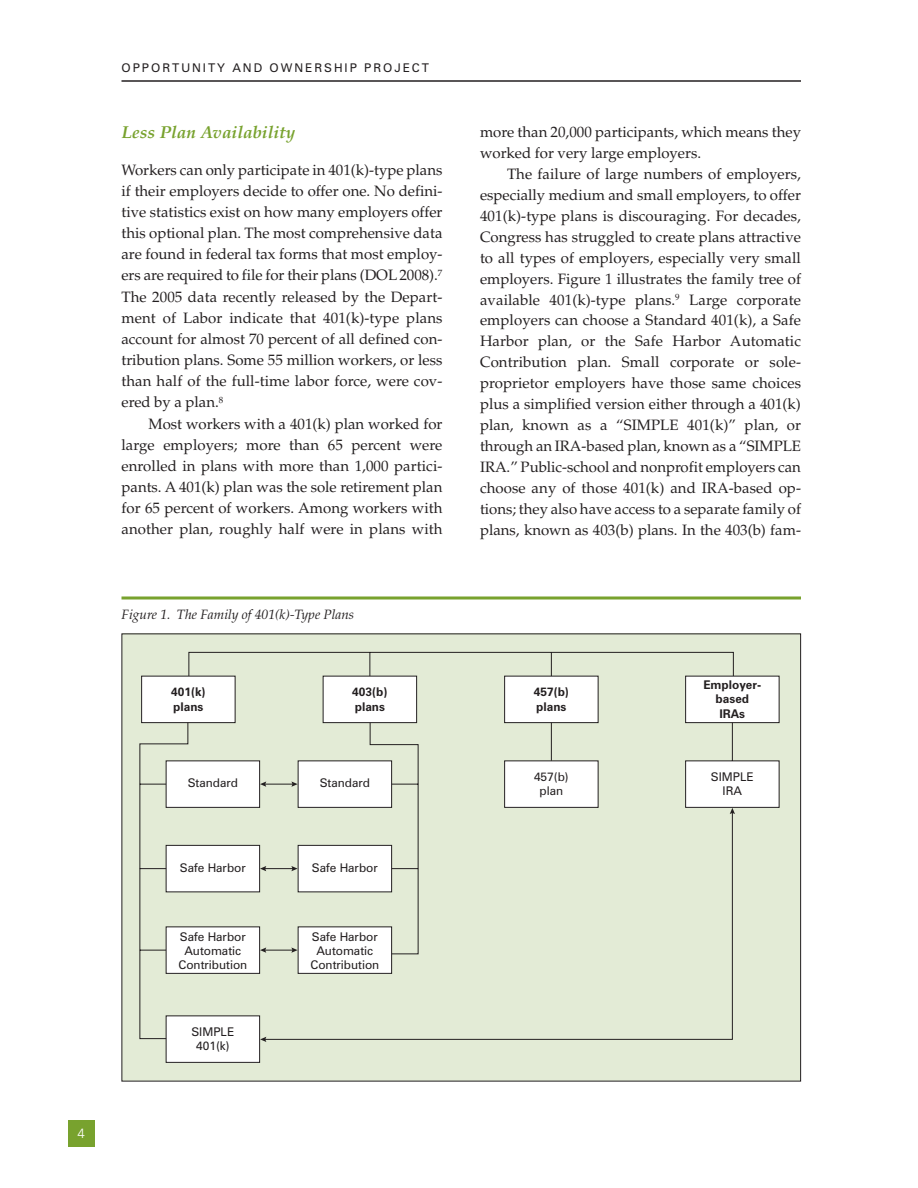
<style>
.page{position:relative;width:918px;height:1188px;background:#fff}
.page>*{position:absolute;margin:0;border:0;box-sizing:border-box;transform-origin:0 0}
.t1{font:italic 700 17.25px "Palatino";color:#78a22e}
.t2{font:15px "Palatino";color:#231f20}
.t3{font:italic 13.5px "Palatino";color:#231f20}
.t4{font:300 13.5px "Univers";color:#fff}
.t5{font:12px/14.4px "Zurich BT";color:#231f20;text-align:center}
.t6{font:700 12px/14.4px "Zurich BT";color:#231f20}
.t7{font:12px "Zurich BT";letter-spacing:.165em;color:#231f20}
</style>
<div class="page">
<hr style="left:122px;top:80px;width:679px;height:2px;background:#231f20">
<div style="left:68px;top:1120px;width:27px;height:28px;background:#78a22e"></div>
<div style="left:122px;top:634px;width:679px;height:447px;background:#e3ebd6"></div>
<hr style="left:122px;top:596px;width:679px;height:3px;background:#78a22e">
<div style="left:166px;top:1016px;width:94px;height:46px;background:#fff"></div>
<div style="left:166px;top:1016px;width:94px;height:47px;border:1px solid #231f20"></div>
<svg style="left:140px;top:652px;width:640px;height:387px"></svg>
<svg style="left:291px;top:781px;width:7px;height:6px"></svg>
<svg style="left:260px;top:781px;width:6px;height:6px"></svg>
<svg style="left:260px;top:866px;width:4px;height:5px"></svg>
<svg style="left:260px;top:947px;width:4px;height:6px"></svg>
<svg style="left:264px;top:811px;width:469px;height:229px"></svg>
<svg style="left:730px;top:808px;width:5px;height:6px"></svg>
<svg style="left:260px;top:1037px;width:6px;height:5px"></svg>
<p class="t4" style="left:77px;top:1128px;width:9px">4</p>
<p class="t7" style="left:122px;top:63px;width:309px">OPPORTUNITY AND OWNERSHIP PROJECT</p>
<p class="t1" style="left:122px;top:126px;width:175px">Less Plan Availability</p>
<p class="t2" style="left:122px;top:164px;width:323px">Workers can only participate in 401(k)-type plans</p>
<p class="t2" style="left:122px;top:185px;width:322px">if their employers decide to offer one. No defini-</p>
<p class="t2" style="left:122px;top:206px;width:323px">tive statistics exist on how many employers offer</p>
<p class="t2" style="left:122px;top:227px;width:323px">this optional plan. The most comprehensive data</p>
<p class="t2" style="left:122px;top:248px;width:323px">are found in federal tax forms that most employ-</p>
<p class="t2" style="left:122px;top:269px;width:322px">ers are required to file for their plans (DOL 2008).<sup>7</sup></p>
<p class="t2" style="left:122px;top:291px;width:323px">The 2005 data recently released by the Depart-</p>
<p class="t2" style="left:122px;top:312px;width:323px">ment of Labor indicate that 401(k)-type plans</p>
<p class="t2" style="left:122px;top:333px;width:323px">account for almost 70 percent of all defined con-</p>
<p class="t2" style="left:122px;top:354px;width:323px">tribution plans. Some 55 million workers, or less</p>
<p class="t2" style="left:122px;top:375px;width:323px">than half of the full-time labor force, were cov-</p>
<p class="t2" style="left:122px;top:396px;width:103px">ered by a plan.<sup>8</sup></p>
<p class="t2" style="left:148px;top:418px;width:296px">Most workers with a 401(k) plan worked for</p>
<p class="t2" style="left:122px;top:439px;width:322px">large employers; more than 65 percent were</p>
<p class="t2" style="left:122px;top:460px;width:322px">enrolled in plans with more than 1,000 partici-</p>
<p class="t2" style="left:122px;top:481px;width:323px">pants. A 401(k) plan was the sole retirement plan</p>
<p class="t2" style="left:122px;top:502px;width:323px">for 65 percent of workers. Among workers with</p>
<p class="t2" style="left:122px;top:523px;width:323px">another plan, roughly half were in plans with</p>
<p class="t3" style="left:122px;top:609px;width:234px">Figure 1. The Family of 401(k)-Type Plans</p>
<p class="t2" style="left:480px;top:126px;width:323px">more than 20,000 participants, which means they</p>
<p class="t2" style="left:480px;top:147px;width:223px">worked for very large employers.</p>
<p class="t2" style="left:507px;top:168px;width:295px">The failure of large numbers of employers,</p>
<p class="t2" style="left:480px;top:189px;width:323px">especially medium and small employers, to offer</p>
<p class="t2" style="left:480px;top:210px;width:323px">401(k)-type plans is discouraging. For decades,</p>
<p class="t2" style="left:480px;top:231px;width:323px">Congress has struggled to create plans attractive</p>
<p class="t2" style="left:480px;top:252px;width:323px">to all types of employers, especially very small</p>
<p class="t2" style="left:480px;top:273px;width:323px">employers. Figure 1 illustrates the family tree of</p>
<p class="t2" style="left:480px;top:294px;width:323px">available 401(k)-type plans.<sup>9</sup> Large corporate</p>
<p class="t2" style="left:480px;top:314px;width:323px">employers can choose a Standard 401(k), a Safe</p>
<p class="t2" style="left:480px;top:335px;width:323px">Harbor plan, or the Safe Harbor Automatic</p>
<p class="t2" style="left:480px;top:356px;width:323px">Contribution plan. Small corporate or sole-</p>
<p class="t2" style="left:480px;top:377px;width:323px">proprietor employers have those same choices</p>
<p class="t2" style="left:480px;top:398px;width:322px">plus a simplified version either through a 401(k)</p>
<p class="t2" style="left:480px;top:419px;width:323px">plan, known as a “SIMPLE 401(k)” plan, or</p>
<p class="t2" style="left:480px;top:440px;width:322px">through an IRA-based plan, known as a “SIMPLE</p>
<p class="t2" style="left:480px;top:461px;width:322px">IRA.” Public-school and nonprofit employers can</p>
<p class="t2" style="left:480px;top:482px;width:323px">choose any of those 401(k) and IRA-based op-</p>
<p class="t2" style="left:480px;top:503px;width:323px">tions; they also have access to a separate family of</p>
<p class="t2" style="left:480px;top:524px;width:323px">plans, known as 403(b) plans. In the 403(b) fam-</p>
<p class="t6" style="left:171px;top:686px;width:36px">401(k) plans</p>
<p class="t6" style="left:352px;top:686px;width:37px">403(b) plans</p>
<p class="t6" style="left:534px;top:686px;width:37px">457(b) plans</p>
<p class="t6" style="left:703px;top:679px;width:59px;text-align:center">Employer&shy;based<br>IRAs</p>
<p class="t5" style="left:188px;top:777px;width:52px">Standard</p>
<p class="t5" style="left:320px;top:777px;width:52px">Standard</p>
<p class="t5" style="left:534px;top:771px;width:36px">457(b) plan</p>
<p class="t5" style="left:711px;top:771px;width:44px">SIMPLE<br>IRA</p>
<p class="t5" style="left:180px;top:862px;width:68px">Safe Harbor</p>
<p class="t5" style="left:312px;top:862px;width:68px">Safe Harbor</p>
<p class="t5" style="left:178px;top:930px;width:70px">Safe Harbor<br>Automatic<br>Contribution</p>
<p class="t5" style="left:310px;top:930px;width:70px">Safe Harbor<br>Automatic<br>Contribution</p>
<p class="t5" style="left:191px;top:1026px;width:44px">SIMPLE<br>401(k)</p>
</div>
